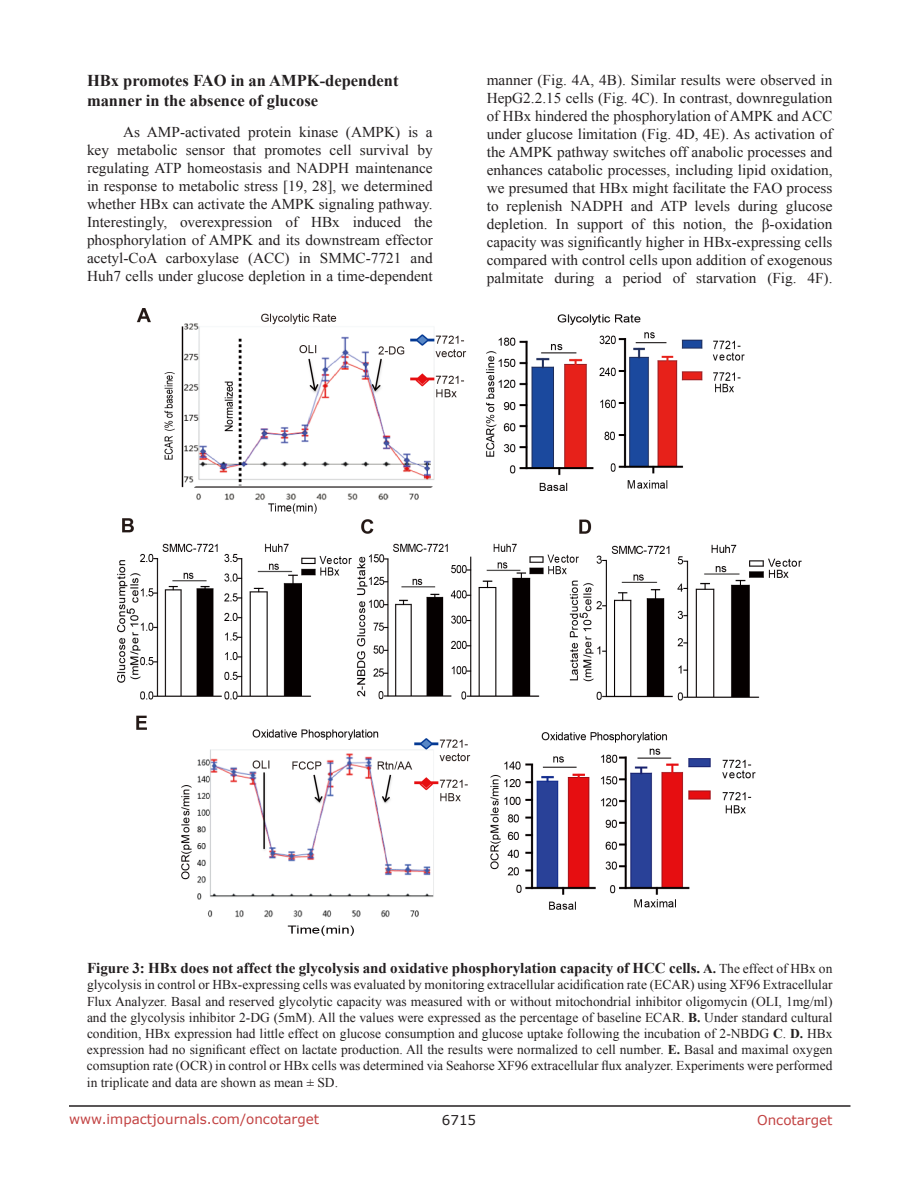
<style>
.page{position:relative;width:918px;height:1188px;background:#fff}
.page>*{position:absolute;margin:0;border:0;box-sizing:border-box;transform-origin:0 0}
.SubHeading{font:700 16.5px/19.8px "Times New Roman";color:#231f20}
.BodyText{font:15px/18px "Times New Roman";color:#231f20;text-align:justify}
.figuretext{font:700 15px "Times New Roman";color:#231f20}
.figuretext-2{font:13.5px/16.2px "Times New Roman";color:#231f20;text-align:justify}
.t1{font:13.5px "Verdana";color:#c24141}
.t2{font:13.5px "Verdana";color:#231f20}
.s1{font-size:13.5px}
.s2{font-weight:400;font-size:13.5px}
.s3{font-weight:700}
</style>
<div class="page">
<hr style="left:69px;top:1105px;width:781px;height:2px;background:#231f20">
<img style="left:118px;top:309px;width:684px;height:627px">
<p class="SubHeading" style="left:87px;top:70px;width:313px">HBx promotes FAO in an AMPK-dependent manner in the absence of glucose</p>
<p class="BodyText" style="left:87px;top:123px;width:347px;text-indent:36px">As AMP-activated protein kinase (AMPK) is a key metabolic sensor that promotes cell survival by regulating ATP homeostasis and NADPH maintenance in response to metabolic stress [19, 28], we determined whether HBx can activate the AMPK signaling pathway.<br>Interestingly, overexpression of HBx induced the phosphorylation of AMPK and its downstream effector acetyl-CoA carboxylase (ACC) in SMMC-7721 and Huh7 cells under glucose depletion in a time-dependent</p>
<p class="BodyText" style="left:487px;top:71px;width:347px">manner (Fig. 4A, 4B). Similar results were observed in HepG2.2.15 cells (Fig. 4C). In contrast, downregulation of HBx hindered the phosphorylation of AMPK and ACC under glucose limitation (Fig. 4D, 4E). As activation of the AMPK pathway switches off anabolic processes and enhances catabolic processes, including lipid oxidation, we presumed that HBx might facilitate the FAO process to replenish NADPH and ATP levels during glucose depletion. In support of this notion, the β-oxidation capacity was significantly higher in HBx-expressing cells compared with control cells upon addition of exogenous palmitate during a period of starvation (Fig. 4F).</p>
<p class="figuretext" style="left:87px;top:958px;width:747px">Figure 3: HBx does not affect the glycolysis and oxidative phosphorylation capacity of HCC cells. <span class="s1">A.</span> <span class="s2">The effect of HBx on</span></p>
<p class="figuretext-2" style="left:87px;top:977px;width:747px">glycolysis in control or HBx-expressing cells was evaluated by monitoring extracellular acidification rate (ECAR) using XF96 Extracellular Flux Analyzer. Basal and reserved glycolytic capacity was measured with or without mitochondrial inhibitor oligomycin (OLI, 1mg/ml) and the glycolysis inhibitor 2-DG (5mM). All the values were expressed as the percentage of baseline ECAR. <span class="s3">B.</span> Under standard cultural condition, HBx expression had little effect on glucose consumption and glucose uptake following the incubation of 2-NBDG <span class="s3">C</span>. <span class="s3">D.</span> HBx expression had no significant effect on lactate production. All the results were normalized to cell number. <span class="s3">E.</span> Basal and maximal oxygen comsuption rate (OCR) in control or HBx cells was determined via Seahorse XF96 extracellular flux analyzer. Experiments were performed in triplicate and data are shown as mean ± SD.</p>
<p class="t1" style="left:69px;top:1110px;width:252px">www.impactjournals.com/oncotarget</p>
<p class="t2" style="left:442px;top:1111px;width:36px">6715</p>
<p class="t1" style="left:757px;top:1111px;width:77px">Oncotarget</p>
</div>
